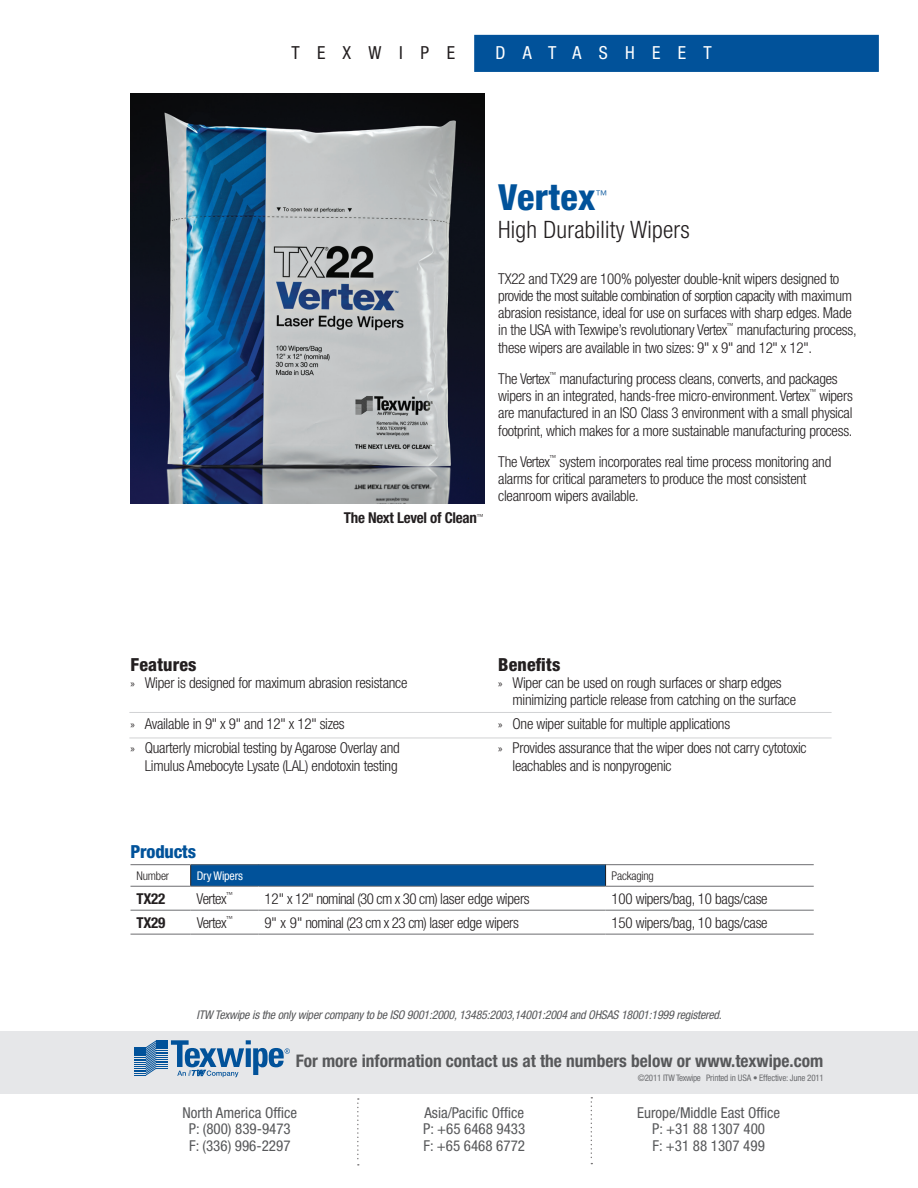
<style>
.page{position:relative;width:918px;height:1188px;background:#fff}
.page>*{position:absolute;margin:0;border:0;box-sizing:border-box;transform-origin:0 0}
.t1{font:800 condensed 36px "Helvetica Neue";letter-spacing:.01em;color:#01529a}
.t2{font:300 condensed 24px "Helvetica Neue";letter-spacing:.01em;color:#231f20}
.t3{font:800 condensed 18px "Helvetica Neue";letter-spacing:.01em;color:#231f20}
.t4{font:condensed 18px "Helvetica Neue";letter-spacing:.96em;color:#fff}
.t5{font:800 condensed 18px "Helvetica Neue";letter-spacing:-.01em;color:#01529a}
.t6{font:condensed 18px "Helvetica Neue";letter-spacing:.98em;color:#231f20}
.t7{font:700 condensed 17.4px "Helvetica Neue";color:#57585a}
.t8{font:300 condensed 15px/17.2px "Helvetica Neue";letter-spacing:-.015em;color:#231f20}
.t9{font:condensed 15px/16.5px "Helvetica Neue";color:#57585a;text-align:center}
.t10{font:700 condensed 15px "Helvetica Neue";letter-spacing:-.015em;color:#231f20}
.t11{font:300 condensed 15px "Helvetica Neue";letter-spacing:-.035em;color:#231f20}
.t12{font:italic condensed 12px "Helvetica Neue";letter-spacing:-.015em;color:#57585a}
.t13{font:300 condensed 12px "Helvetica Neue";letter-spacing:-.015em;color:#231f20}
.t14{font:condensed 12px "Helvetica Neue";letter-spacing:-.015em;color:#fff}
.t15{font:300 condensed 12px "Helvetica Neue";color:#01529a}
.t16{font:condensed 9px "Helvetica Neue";letter-spacing:-.02em;color:#6c6d70}
.t17{font:300 condensed 7.05px "Helvetica Neue";color:#231f20}
.s1{font-family:"Myriad Pro";font-weight:400;font-stretch:normal;font-size:10.5px}
</style>
<div class="page">
<div style="left:474px;top:35px;width:405px;height:37px;background:#01529a;border:2px solid #01529a"></div>
<div style="left:191px;top:865px;width:415px;height:21px;background:#01529a"></div>
<svg style="left:190px;top:865px;width:1px;height:21px"></svg>
<svg style="left:605px;top:865px;width:1px;height:21px"></svg>
<hr style="left:130px;top:864px;width:61px;height:1px;background:#6c6d70">
<hr style="left:191px;top:864px;width:67px;height:1px;background:#6c6d70">
<hr style="left:258px;top:864px;width:348px;height:1px;background:#6c6d70">
<hr style="left:606px;top:864px;width:208px;height:1px;background:#6c6d70">
<hr style="left:130px;top:886px;width:61px;height:1px;background:#6c6d70">
<hr style="left:191px;top:886px;width:67px;height:1px;background:#6c6d70">
<hr style="left:258px;top:886px;width:348px;height:1px;background:#6c6d70">
<hr style="left:606px;top:886px;width:208px;height:1px;background:#6c6d70">
<hr style="left:130px;top:910px;width:61px;height:1px;background:#6c6d70">
<hr style="left:191px;top:910px;width:67px;height:1px;background:#6c6d70">
<hr style="left:258px;top:910px;width:348px;height:1px;background:#6c6d70">
<hr style="left:606px;top:910px;width:208px;height:1px;background:#6c6d70">
<hr style="left:130px;top:934px;width:61px;height:1px;background:#6c6d70">
<hr style="left:191px;top:934px;width:67px;height:1px;background:#6c6d70">
<hr style="left:258px;top:934px;width:348px;height:1px;background:#6c6d70">
<hr style="left:606px;top:934px;width:208px;height:1px;background:#6c6d70">
<img style="left:130px;top:93px;width:355px;height:411px">
<div style="left:0;top:1031px;width:918px;height:63px;background:#e6e7e9"></div>
<svg style="left:134px;top:1040px;width:156px;height:37px"></svg>
<svg style="left:357px;top:1098px;width:2px;height:68px"></svg>
<svg style="left:591px;top:1097px;width:1px;height:67px"></svg>
<hr style="left:129px;top:712px;width:703px;height:1px;background:#d1d2d4">
<hr style="left:129px;top:738px;width:703px;height:1px;background:#d1d2d4">
<p class="t6" style="left:291px;top:42px;width:165px">TEXWIPE</p>
<p class="t4" style="left:495px;top:42px;width:218px">DATASHEET</p>
<h1 class="t1" style="left:498px;top:174px;width:99px">Vertex</h1>
<p class="t15" style="left:596px;top:188px;width:13px">™</p>
<h2 class="t2" style="left:498px;top:216px;width:193px">High Durability Wipers</h2>
<p class="t10" style="left:344px;top:508px;width:141px">The Next Level of Clean<sup>™</sup></p>
<p class="t8" style="left:498px;top:270px;width:355px">TX22 and TX29 are 100% polyester double-knit wipers designed to provide the most suitable combination of sorption capacity with maximum abrasion resistance, ideal for use on surfaces with sharp edges. Made in the USA with Texwipe’s revolutionary Vertex</p>
<p class="t17" style="left:727px;top:322px;width:8px">™</p>
<p class="t8" style="left:498px;top:321px;width:360px;text-indent:238px">manufacturing process, these wipers are available in two sizes: 9" x 9" and 12" x 12".</p>
<p class="t11" style="left:498px;top:370px;width:53px">The Vertex</p>
<p class="t17" style="left:549px;top:370px;width:8px">™</p>
<p class="t8" style="left:498px;top:370px;width:341px;text-indent:61px">manufacturing process cleans, converts, and packages wipers in an integrated, hands-free micro-environment. Vertex</p>
<p class="t17" style="left:809px;top:388px;width:8px">™</p>
<p class="t8" style="left:498px;top:387px;width:356px;text-align:justify;text-indent:321px">wipers are manufactured in an ISO Class 3 environment with a small physical footprint, which makes for a more sustainable manufacturing process.</p>
<p class="t11" style="left:498px;top:453px;width:53px">The Vertex</p>
<p class="t17" style="left:549px;top:453px;width:8px">™</p>
<p class="t8" style="left:498px;top:453px;width:335px;text-indent:61px">system incorporates real time process monitoring and alarms for critical parameters to produce the most consistent cleanroom wipers available.</p>
<p class="t3" style="left:130px;top:653px;width:68px">Features</p>
<p class="t8" style="left:130px;top:674px;width:278px"><span class="s1">»</span> Wiper is designed for maximum abrasion resistance</p>
<p class="t8" style="left:130px;top:712px;width:271px;line-height:24px"><span class="s1">»</span> Available in 9" x 9" and 12" x 12" sizes<br><span class="s1">»</span> Quarterly microbial testing by Agarose Overlay and</p>
<p class="t8" style="left:145px;top:757px;width:254px">Limulus Amebocyte Lysate (LAL) endotoxin testing</p>
<p class="t3" style="left:498px;top:653px;width:64px">Benefits</p>
<p class="t8" style="left:513px;top:674px;width:285px;text-indent:-14px"><span class="s1">»</span> Wiper can be used on rough surfaces or sharp edges minimizing particle release from catching on the surface</p>
<p class="t8" style="left:498px;top:712px;width:310px;line-height:24px"><span class="s1">»</span> One wiper suitable for multiple applications<br><span class="s1">»</span> Provides assurance that the wiper does not carry cytotoxic</p>
<p class="t8" style="left:513px;top:757px;width:161px">leachables and is nonpyrogenic</p>
<p class="t5" style="left:130px;top:841px;width:67px">Products</p>
<p class="t13" style="left:136px;top:869px;width:34px">Number</p>
<p class="t14" style="left:197px;top:869px;width:48px">Dry Wipers</p>
<p class="t13" style="left:612px;top:869px;width:44px">Packaging</p>
<p class="t10" style="left:136px;top:889px;width:30px">TX22</p>
<p class="t8" style="left:197px;top:890px;width:31px">Vertex</p>
<p class="t17" style="left:226px;top:891px;width:8px">™</p>
<p class="t8" style="left:264px;top:890px;width:267px">12" x 12" nominal (30 cm x 30 cm) laser edge wipers</p>
<p class="t8" style="left:612px;top:890px;width:158px">100 wipers/bag, 10 bags/case</p>
<p class="t10" style="left:137px;top:913px;width:30px">TX29</p>
<p class="t8" style="left:197px;top:914px;width:31px">Vertex</p>
<p class="t17" style="left:226px;top:915px;width:8px">™</p>
<p class="t8" style="left:264px;top:914px;width:256px">9" x 9" nominal (23 cm x 23 cm) laser edge wipers</p>
<p class="t8" style="left:612px;top:914px;width:158px">150 wipers/bag, 10 bags/case</p>
<p class="t12" style="left:197px;top:1008px;width:527px">ITW Texwipe is the only wiper company to be ISO 9001:2000, 13485:2003,14001:2004 and OHSAS 18001:1999 registered.</p>
<p class="t7" style="left:296px;top:1051px;width:529px">For more information contact us at the numbers below or www.texwipe.com</p>
<p class="t16" style="left:638px;top:1072px;width:188px">©2011 ITW Texwipe Printed in USA • Effective: June 2011</p>
<p class="t9" style="left:183px;top:1104px;width:116px">North America Office<br>P: (800) 839-9473<br>F: (336) 996-2297</p>
<p class="t9" style="left:423px;top:1104px;width:104px;text-align:justify">Asia/Pacific Office P: +65 6468 9433<br>F: +65 6468 6772</p>
<p class="t9" style="left:637px;top:1104px;width:145px">Europe/Middle East Office<br>P: +31 88 1307 400<br>F: +31 88 1307 499</p>
</div>
